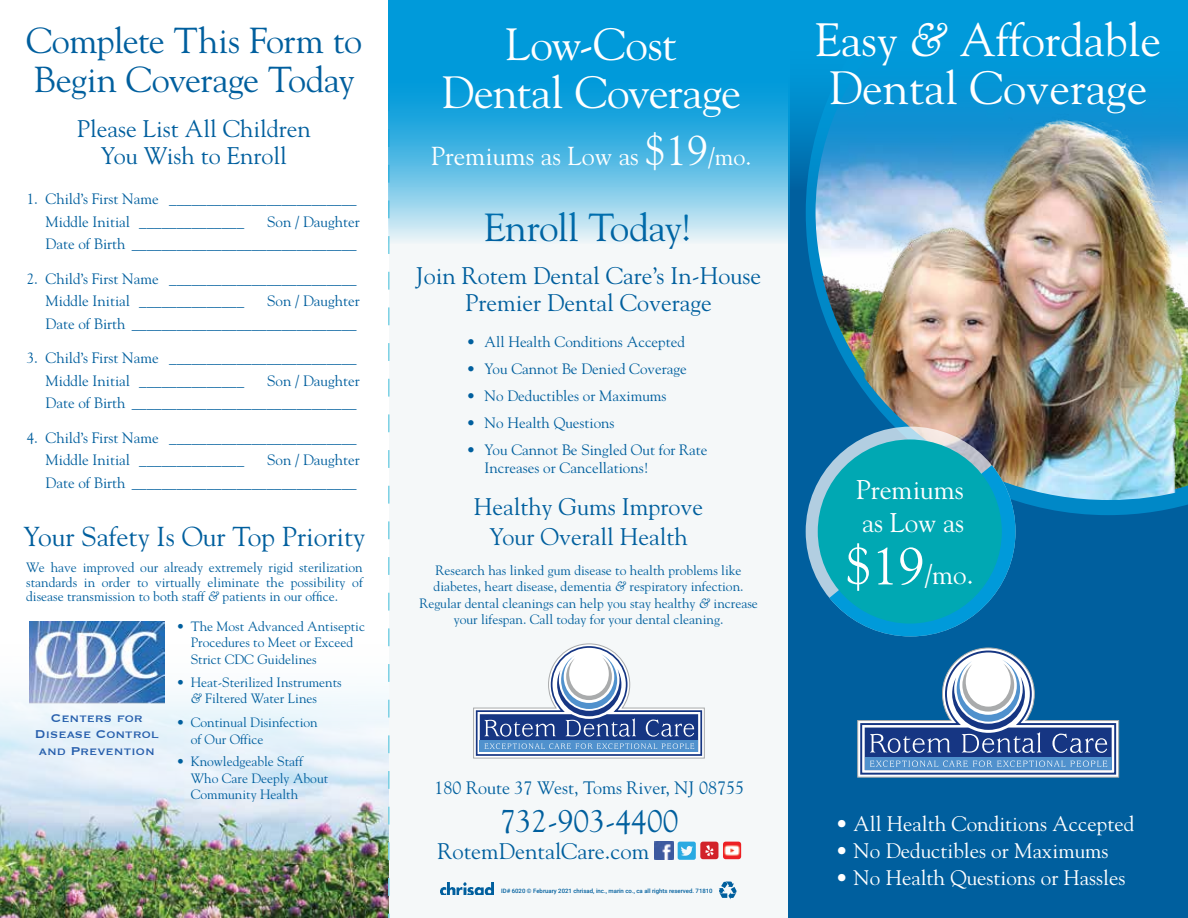
<style>
.page{position:relative;width:1188px;height:918px;background:#fff}
.page>*{position:absolute;margin:0;border:0;box-sizing:border-box;transform-origin:0 0}
.t1{font:46.5px/48px "Goudy Std";color:#fff}
.t2{font:45px/48px "Goudy Std";letter-spacing:-.01em;color:#fff;text-align:center}
.t3{font:39px "Goudy Std";letter-spacing:-.015em;color:#005f9e}
.t4{font:36px/39px "Goudy Std";letter-spacing:-.015em;color:#005f9e}
.t5{font:31.5px "Goudy Std";color:#005f9e}
.t6{font:27.3px "Goudy Std";color:#005f9e}
.t7{font:27px/32.4px "Goudy Std";color:#fff}
.t8{font:25.95px "Goudy Std";color:#fff}
.t9{font:24px/27px "Goudy Std";color:#005f9e;text-align:center}
.t10{font:22.5px "Goudy Std";color:#005f9e}
.t11{font:21px "Goudy Std";color:#fff}
.t12{font:18px "Goudy Std";color:#005f9e}
.t13{font:15px/22.5px "Goudy Std";color:#005f9e}
.t14{font:14.7px/16.6px "Copperplate";color:#265eac;text-align:center}
.t15{font:13.5px/16.5px "Goudy Std";color:#005f9e}
.t16{font:500 6px "Roboto";color:#005f9e}
.s1{font-style:italic}
.s2{font-size:42px}
.s3{font-size:24px}
.s4{font-size:52.5px}
</style>
<div class="page">
<img style="left:0;top:826px;width:388px;height:92px">
<svg style="left:0;top:621px;width:388px;height:205px"></svg>
<div style="left:389px;top:0;width:399px;height:918px;background:#f5f8f9"></div>
<img style="left:441px;top:882px;width:53px;height:13px">
<svg style="left:719px;top:882px;width:18px;height:17px"></svg>
<svg style="left:388px;top:243px;width:2px;height:675px"></svg>
<img style="left:29px;top:622px;width:135px;height:81px">
<div style="left:788px;top:0;width:400px;height:918px;background:#005f9e"></div>
<div style="left:788px;top:0;width:400px;height:190px;background:#009ada"></div>
<img style="left:820px;top:113px;width:368px;height:387px">
<svg style="left:806px;top:427px;width:210px;height:209px;background:#bacfdd"></svg>
<div style="left:818px;top:439px;width:184px;height:185px;background:#00a8b3;border-radius:50%"></div>
<svg style="left:829px;top:465px;width:291px;height:313px"></svg>
<img style="left:655px;top:842px;width:18px;height:17px">
<svg style="left:678px;top:842px;width:18px;height:17px"></svg>
<img style="left:700px;top:842px;width:18px;height:17px">
<img style="left:723px;top:842px;width:18px;height:17px">
<svg style="left:473px;top:643px;width:232px;height:116px"></svg>
<svg style="left:388px;top:0;width:401px;height:243px;background:#40b2e1"></svg>
<h3 class="t4" style="left:26px;top:21px;width:338px">Complete This Form to<br>Begin Coverage Today</h3>
<h3 class="t9" style="left:77px;top:115px;width:236px">Please List All Children<br>You Wish to Enroll</h3>
<p class="t13" style="left:46px;top:187px;width:313px;text-indent:-19px">1. Child’s First Name _________________________<br>Middle Initial ______________</p>
<p class="t13" style="left:46px;top:210px;width:316px;text-align:right">Son / Daughter<br>Date of Birth ______________________________</p>
<p class="t13" style="left:46px;top:267px;width:313px;text-indent:-19px">2. Child’s First Name _________________________<br>Middle Initial ______________</p>
<p class="t13" style="left:46px;top:289px;width:316px;text-align:right">Son / Daughter<br>Date of Birth ______________________________</p>
<p class="t13" style="left:46px;top:346px;width:313px;text-indent:-19px">3. Child’s First Name _________________________<br>Middle Initial ______________</p>
<p class="t13" style="left:46px;top:369px;width:316px;text-align:right">Son / Daughter<br>Date of Birth ______________________________</p>
<p class="t13" style="left:46px;top:426px;width:313px;text-indent:-19px">4. Child’s First Name _________________________<br>Middle Initial ______________</p>
<p class="t13" style="left:46px;top:448px;width:316px;text-align:right">Son / Daughter<br>Date of Birth ______________________________</p>
<h3 class="t6" style="left:24px;top:520px;width:343px">Your Safety Is Our Top Priority</h3>
<p class="t15" style="left:26px;top:560px;width:338px;line-height:14.2px;text-align:justify">We have improved our already extremely rigid sterilization standards in order to virtually eliminate the possibility of disease transmission to both staff <span class="s1">&amp;</span> patients in our office.</p>
<p class="t14" style="left:35px;top:708px;width:126px">Centers for<br>Disease Control and Prevention</p>
<p class="t15" style="left:191px;top:618px;width:176px;text-indent:-14px">• The Most Advanced Antiseptic<br>Procedures to Meet or Exceed<br>Strict CDC Guidelines</p>
<p class="t15" style="left:191px;top:674px;width:153px;text-indent:-14px">• Heat-Sterilized Instruments <span class="s1">&amp;</span> Filtered Water Lines</p>
<p class="t15" style="left:191px;top:714px;width:129px;text-indent:-14px">• Continual Disinfection of Our Office</p>
<p class="t15" style="left:191px;top:753px;width:139px;text-indent:-14px">• Knowledgeable Staff<br>Who Care Deeply About<br>Community Health</p>
<h2 class="t2" style="left:441px;top:20px;width:301px">Low-Cost<br>Dental Coverage</h2>
<h3 class="t8" style="left:431px;top:140px;width:322px">Premiums as Low as <span class="s2">$19</span><span class="s3">/mo.</span></h3>
<h3 class="t3" style="left:484px;top:204px;width:210px">Enroll Today!</h3>
<h3 class="t9" style="left:416px;top:262px;width:347px">Join Rotem Dental Care’s In-House<br>Premier Dental Coverage</h3>
<p class="t13" style="left:467px;top:330px;width:220px">• All Health Conditions Accepted</p>
<p class="t13" style="left:467px;top:357px;width:222px">• You Cannot Be Denied Coverage</p>
<p class="t13" style="left:467px;top:384px;width:202px">• No Deductibles or Maximums</p>
<p class="t13" style="left:467px;top:411px;width:149px">• No Health Questions</p>
<p class="t13" style="left:485px;top:441px;width:225px;line-height:18px;text-indent:-18px">• You Cannot Be Singled Out for Rate<br>Increases or Cancellations!</p>
<h3 class="t9" style="left:474px;top:491px;width:231px;line-height:30px">Healthy Gums Improve<br>Your Overall Health</h3>
<p class="t15" style="left:419px;top:562px;width:340px;text-align:center">Research has linked gum disease to health problems like diabetes, heart disease, dementia <span class="s1">&amp;</span> respiratory infection.<br>Regular dental cleanings can help you stay healthy <span class="s1">&amp;</span> increase your lifespan. Call today for your dental cleaning.</p>
<p class="t12" style="left:435px;top:777px;width:311px">180 Route 37 West, Toms River, NJ 08755</p>
<h3 class="t5" style="left:500px;top:802px;width:180px">732-903-4400</h3>
<h3 class="t10" style="left:438px;top:837px;width:213px">RotemDentalCare.com</h3>
<p class="t16" style="left:501px;top:887px;width:213px">ID# 6020 © February 2021 chrisad, inc., marin co., ca all rights reserved. 71810</p>
<h1 class="t1" style="left:815px;top:15px;width:348px">Easy <span class="s1">&amp;</span> Affordable<br>Dental Coverage</h1>
<h3 class="t7" style="left:856px;top:474px;width:110px">Premiums as Low as</h3>
<h3 class="t7" style="left:846px;top:558px;width:129px"><span class="s4">$19</span>/mo.</h3>
<h3 class="t11" style="left:836px;top:811px;width:300px">• All Health Conditions Accepted</h3>
<h3 class="t11" style="left:836px;top:838px;width:274px">• No Deductibles or Maximums</h3>
<h3 class="t11" style="left:836px;top:865px;width:291px">• No Health Questions or Hassles</h3>
</div>
